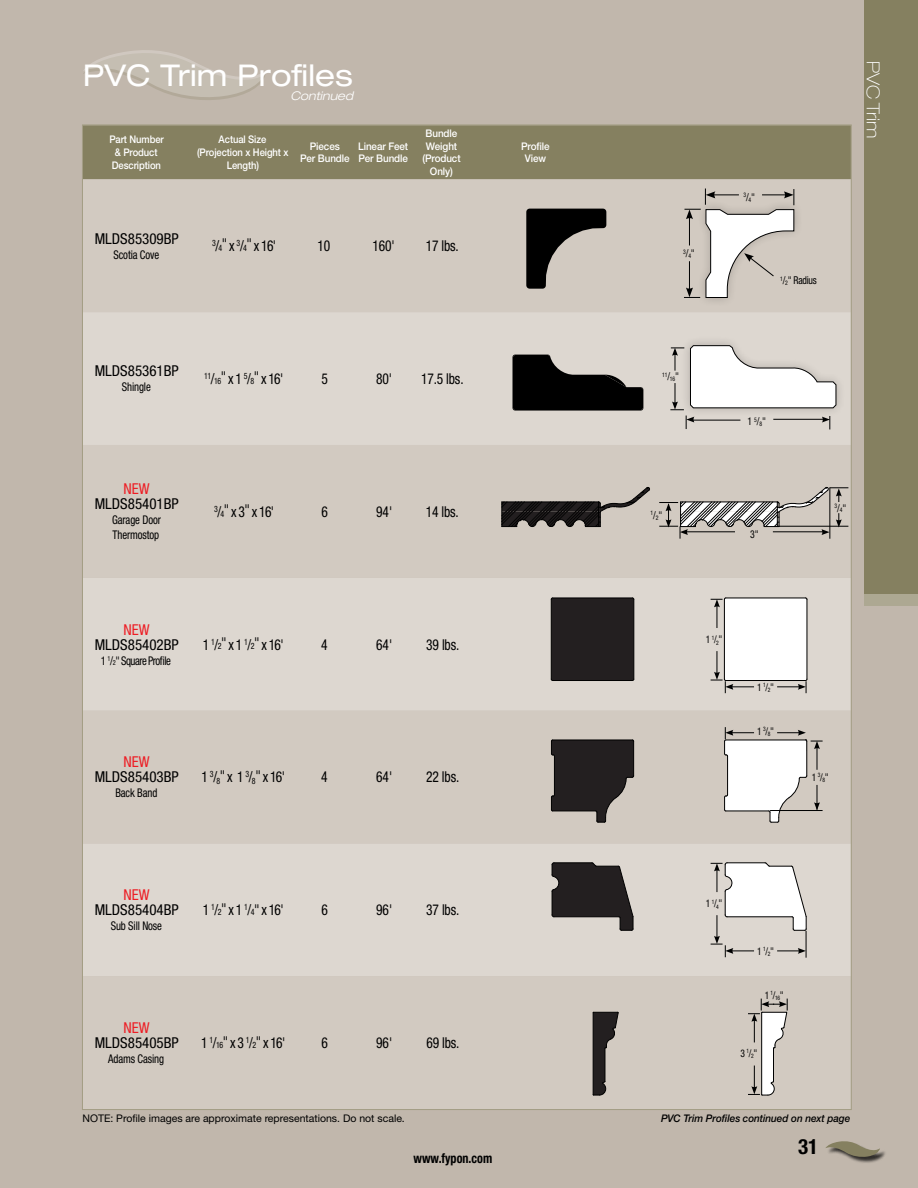
<style>
.page{position:relative;width:918px;height:1188px;background:#c1b7ac}
.page>*{position:absolute;margin:0;border:0;box-sizing:border-box;transform-origin:0 0}
.t1{font:expanded 30px "Helvetica Neue LT Std";color:#fff}
.t2{font:700 condensed 21px "Helvetica Neue LT Std";color:#000}
.t3{font:100 expanded 18px "Helvetica Neue LT Std";color:#fff}
.t4{font:condensed 15px "Helvetica Neue LT Std";color:#000;scale:.9 1}
.t5{font:condensed 15px "Helvetica Neue LT Std";color:#000}
.t6{font:condensed 15px "Helvetica Neue LT Std";color:#ed1d24}
.t7{font:700 condensed 13.5px "Helvetica Neue LT Std";color:#000;scale:.9 1}
.t8{font:condensed 12px/15px "Helvetica Neue LT Std";letter-spacing:-.01em;color:#000;scale:.9 1}
.t9{font:condensed 12px "Helvetica Neue LT Std";letter-spacing:-.05em;color:#000;scale:.9 1}
.t10{font:italic 300 expanded 12px "Helvetica Neue LT Std";color:#fff}
.t11{font:condensed 10.8px "Helvetica Neue LT Std";letter-spacing:-.025em;color:#000;scale:.9 1}
.t12{font:500 10.5px/12.6px "Helvetica Neue LT Std";letter-spacing:-.01em;color:#fff;text-align:center;scale:.94 1}
.t13{font:500 10.5px/12.6px "Helvetica Neue LT Std";letter-spacing:-.01em;color:#fff;scale:.9 1}
.t14{font:10.5px "Helvetica Neue LT Std";color:#000}
.t15{font:condensed 10.5px "Helvetica Neue LT Std";color:#000;scale:.9 1}
.t16{font:italic 500 10.5px "Helvetica Neue LT Std";letter-spacing:-.005em;color:#000;scale:.95 1}
.t17{font:condensed 6.3px "Helvetica Neue LT Std";color:#000;scale:.9 1}
.t18{font:condensed 6.15px "Helvetica Neue LT Std";color:#000;scale:.9 1}
.s1{font-size:8.7px}
.s2{font-size:7.05px}
.s3{font-size:10.8px}
.s4{font-size:6.3px}
</style>
<div class="page">
<div style="left:864px;top:594px;width:54px;height:12px;background:#ada892"></div>
<div style="left:864px;top:0;width:54px;height:594px;background:#858060"></div>
<div style="left:826px;top:1142px;width:61px;height:22px;background:#000;opacity:.75"></div>
<svg style="left:825px;top:1141px;width:55px;height:17px"></svg>
<svg style="left:83px;top:50px;width:182px;height:50px"></svg>
<div style="left:84px;top:127px;width:766px;height:52px;background:#858060"></div>
<div style="left:84px;top:180px;width:766px;height:928px;background:#d2cac1"></div>
<svg style="left:84px;top:312px;width:766px;height:664px;background:#d8d1c9"></svg>
<svg style="left:670px;top:383px;width:10px;height:27px"></svg>
<svg style="left:671px;top:348px;width:9px;height:23px"></svg>
<hr style="left:692px;top:420px;width:48px;height:1px;background:#000101">
<svg style="left:686px;top:418px;width:8px;height:11px"></svg>
<hr style="left:773px;top:419px;width:51px;height:1px;background:#000101">
<svg style="left:822px;top:418px;width:9px;height:11px"></svg>
<div style="left:680px;top:336px;width:166px;height:82px;background:#000;opacity:.2"></div>
<svg style="left:690px;top:345px;width:146px;height:63px;background:#eae8e6"></svg>
<svg style="left:513px;top:355px;width:130px;height:56px;background:#3e3c3a"></svg>
<hr style="left:807px;top:599px;width:1px;height:80px;background:#000">
<svg style="left:711px;top:598px;width:96px;height:95px;background:#edecea"></svg>
<hr style="left:634px;top:599px;width:1px;height:80px;background:#000">
<div style="left:551px;top:598px;width:83px;height:83px;background:#231f20"></div>
<svg style="left:711px;top:862px;width:96px;height:96px;background:#dedad7"></svg>
<svg style="left:551px;top:862px;width:83px;height:69px;background:#54504f"></svg>
<svg style="left:551px;top:740px;width:83px;height:83px;background:#474241"></svg>
<svg style="left:659px;top:487px;width:189px;height:52px;background:#b7b2ab"></svg>
<svg style="left:501px;top:487px;width:149px;height:41px;background:#847e79"></svg>
<div style="left:696px;top:200px;width:108px;height:108px;background:#d2cac1"></div>
<svg style="left:684px;top:189px;width:111px;height:109px"></svg>
<svg style="left:526px;top:209px;width:80px;height:80px;background:#65615d"></svg>
<svg style="left:748px;top:999px;width:40px;height:97px;background:#cac5c0"></svg>
<svg style="left:593px;top:1012px;width:26px;height:84px;background:#635e5b"></svg>
<svg style="left:724px;top:727px;width:99px;height:96px;background:#dddad7"></svg>
<h1 class="t1" style="left:83px;top:57px;width:271px">PVC Trim Profiles</h1>
<p class="t10" style="left:290px;top:89px;width:64px">Continued</p>
<p class="t13" style="left:109px;top:133px;width:62px">Part Number &amp; Product<br>Description</p>
<p class="t13" style="left:197px;top:133px;width:103px;text-align:center">Actual Size (Projection x Height x<br>Length)</p>
<p class="t12" style="left:300px;top:140px;width:54px">Pieces<br>Per Bundle</p>
<p class="t12" style="left:358px;top:140px;width:55px;text-align:left">Linear Feet<br>Per Bundle</p>
<p class="t12" style="left:422px;top:127px;width:42px">Bundle<br>Weight (Product<br>Only)</p>
<p class="t5" style="left:95px;top:230px;width:86px">MLDS85309BP</p>
<p class="t8" style="left:114px;top:247px;width:52px">Scotia Cove</p>
<p class="t4" style="left:212px;top:237px;width:73px"><sup>3</sup>/<span class="s1">4</span>" x <sup>3</sup>/<span class="s1">4</span>" x 16'</p>
<p class="t4" style="left:318px;top:237px;width:16px">10</p>
<p class="t4" style="left:373px;top:237px;width:26px">160'</p>
<p class="t4" style="left:426px;top:237px;width:38px">17 lbs.</p>
<p class="t12" style="left:521px;top:140px;width:32px">Profile<br>View</p>
<p class="t5" style="left:95px;top:362px;width:86px">MLDS85361BP</p>
<p class="t8" style="left:122px;top:380px;width:34px">Shingle</p>
<p class="t4" style="left:204px;top:370px;width:89px"><sup>11</sup>/<span class="s1">16</span>" x 1 <sup>5</sup>/<span class="s1">8</span>" x 16'</p>
<p class="t4" style="left:322px;top:370px;width:9px">5</p>
<p class="t4" style="left:376px;top:370px;width:19px">80'</p>
<p class="t4" style="left:421px;top:370px;width:49px">17.5 lbs.</p>
<p class="t6" style="left:123px;top:480px;width:28px">NEW</p>
<p class="t5" style="left:95px;top:495px;width:86px">MLDS85401BP</p>
<p class="t8" style="left:112px;top:512px;width:56px">Garage Door<br>Thermostop</p>
<p class="t4" style="left:214px;top:503px;width:68px"><sup>3</sup>/<span class="s1">4</span>" x 3" x 16'</p>
<p class="t4" style="left:321px;top:503px;width:9px">6</p>
<p class="t4" style="left:376px;top:503px;width:19px">94'</p>
<p class="t4" style="left:426px;top:503px;width:38px">14 lbs.</p>
<p class="t6" style="left:123px;top:621px;width:28px">NEW</p>
<p class="t5" style="left:95px;top:636px;width:86px">MLDS85402BP</p>
<p class="t9" style="left:101px;top:653px;width:79px">1 <sup>1</sup>/<span class="s2">2</span>" Square Profile</p>
<p class="t4" style="left:203px;top:636px;width:91px">1 <sup>1</sup>/<span class="s1">2</span>" x 1 <sup>1</sup>/<span class="s1">2</span>" x 16'</p>
<p class="t4" style="left:321px;top:636px;width:9px">4</p>
<p class="t4" style="left:376px;top:636px;width:19px">64'</p>
<p class="t4" style="left:426px;top:636px;width:38px">39 lbs.</p>
<p class="t6" style="left:123px;top:753px;width:28px">NEW</p>
<p class="t5" style="left:95px;top:768px;width:86px">MLDS85403BP</p>
<p class="t8" style="left:115px;top:786px;width:48px">Back Band</p>
<p class="t4" style="left:202px;top:768px;width:94px">1 <sup>3</sup>/<sub>8</sub>" x 1 <sup>3</sup>/<sub>8</sub>" x 16'</p>
<p class="t4" style="left:321px;top:768px;width:9px">4</p>
<p class="t4" style="left:376px;top:768px;width:19px">64'</p>
<p class="t4" style="left:426px;top:768px;width:38px">22 lbs.</p>
<p class="t6" style="left:123px;top:886px;width:28px">NEW</p>
<p class="t5" style="left:95px;top:901px;width:86px">MLDS85404BP</p>
<p class="t8" style="left:111px;top:918px;width:58px">Sub Sill Nose</p>
<p class="t4" style="left:203px;top:901px;width:91px">1 <sup>1</sup>/<span class="s1">2</span>" x 1 <sup>1</sup>/<span class="s1">4</span>" x 16'</p>
<p class="t4" style="left:321px;top:901px;width:9px">6</p>
<p class="t4" style="left:376px;top:901px;width:19px">96'</p>
<p class="t4" style="left:426px;top:901px;width:38px">37 lbs.</p>
<p class="t6" style="left:123px;top:1019px;width:28px">NEW</p>
<p class="t5" style="left:95px;top:1034px;width:86px">MLDS85405BP</p>
<p class="t8" style="left:108px;top:1051px;width:63px">Adams Casing</p>
<p class="t4" style="left:201px;top:1034px;width:95px">1 <sup>1</sup>/<span class="s1">16</span>" x 3 <sup>1</sup>/<span class="s1">2</span>" x 16'</p>
<p class="t4" style="left:321px;top:1034px;width:9px">6</p>
<p class="t4" style="left:376px;top:1034px;width:19px">96'</p>
<p class="t4" style="left:426px;top:1034px;width:38px">69 lbs.</p>
<p class="t14" style="left:82px;top:1112px;width:324px">NOTE: Profile images are approximate representations. Do not scale.</p>
<p class="t7" style="left:414px;top:1150px;width:89px">www.fypon.com</p>
<p class="t17" style="left:683px;top:250px;width:14px">3<span class="s3">/</span>4<span class="s3">"</span></p>
<p class="t17" style="left:662px;top:373px;width:21px">11<span class="s3">/</span>16<span class="s3">"</span></p>
<p class="t17" style="left:650px;top:512px;width:15px">1<span class="s3">/</span>2<span class="s3">"</span></p>
<p class="t17" style="left:743px;top:194px;width:14px">3<span class="s3">/</span>4<span class="s3">"</span></p>
<p class="t11" style="left:780px;top:274px;width:42px"><sup>1</sup>/<span class="s4">2</span>" Radius</p>
<p class="t3" style="left:884px;top:61px;width:80px;rotate:90deg">PVC Trim</p>
<p class="t11" style="left:747px;top:415px;width:22px">1 <sup>5</sup>/<span class="s4">8</span>"</p>
<p class="t11" style="left:750px;top:528px;width:11px">3"</p>
<p class="t17" style="left:835px;top:504px;width:15px">3<span class="s3">/</span>4<span class="s3">"</span></p>
<p class="t15" style="left:706px;top:634px;width:20px">1 <sup>1</sup>/<sub>2</sub><span class="s3">"</span></p>
<p class="t15" style="left:757px;top:681px;width:20px">1 <sup>1</sup>/<sub>2</sub><span class="s3">"</span></p>
<p class="t15" style="left:757px;top:725px;width:20px">1 <sup>3</sup>/<sub>8</sub><span class="s3">"</span></p>
<p class="t15" style="left:812px;top:771px;width:20px">1 <sup>3</sup>/<sub>8</sub><span class="s3">"</span></p>
<p class="t15" style="left:706px;top:898px;width:20px">1 <sup>1</sup>/<sub>4</sub><span class="s3">"</span></p>
<p class="t15" style="left:757px;top:945px;width:20px">1 <sup>1</sup>/<sub>2</sub><span class="s3">"</span></p>
<p class="t18" style="left:765px;top:994px;width:23px"><sup>1</sup> 1<sup>/</sup>16<sup>"</sup></p>
<p class="t15" style="left:741px;top:1047px;width:20px">3 <sup>1</sup>/<sub>2</sub><span class="s3">"</span></p>
<p class="t16" style="left:661px;top:1112px;width:201px">PVC Trim Profiles continued on next page</p>
<h2 class="t2" style="left:798px;top:1134px;width:22px">31</h2>
</div>
